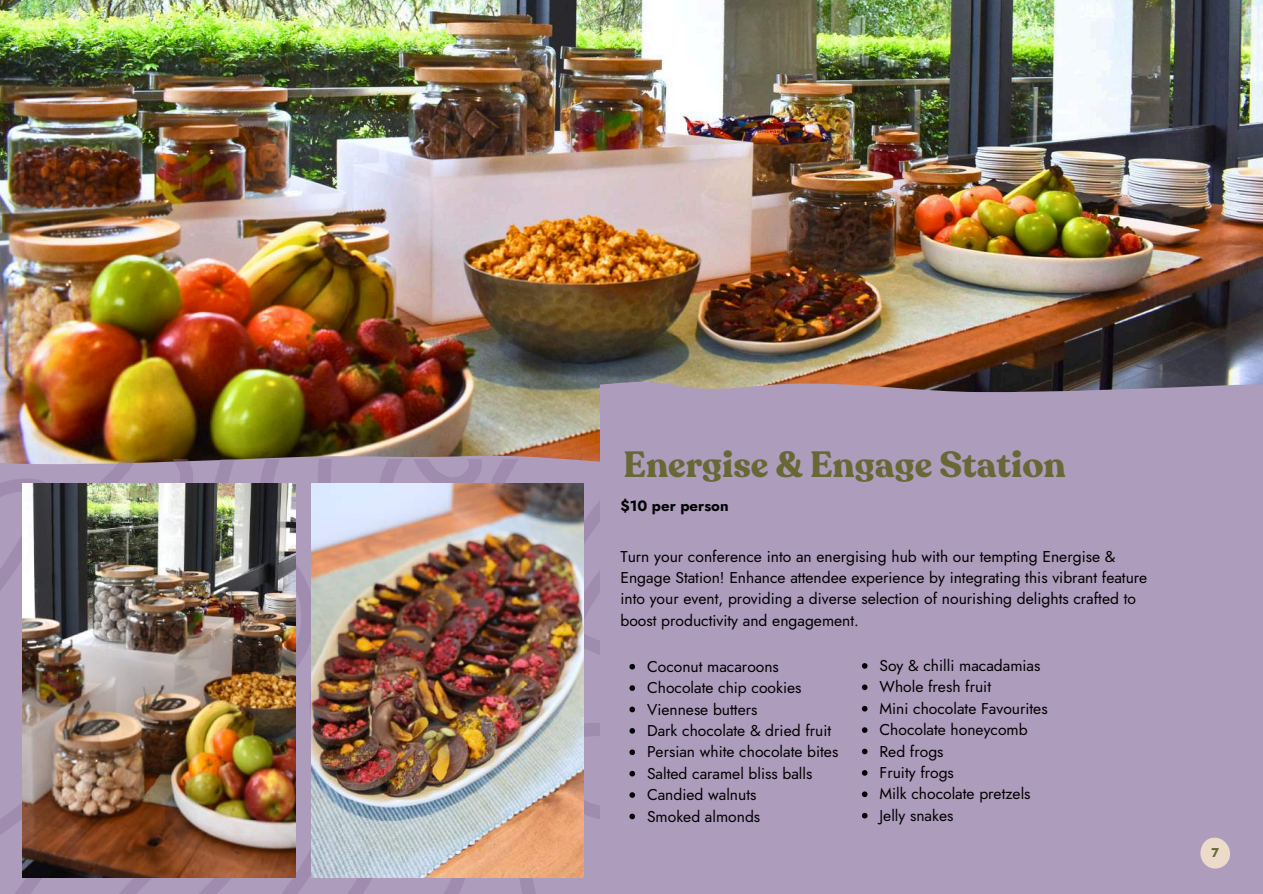
<style>
.page{position:relative;width:1263px;height:894px;background:#fff}
.page>*{position:absolute;margin:0;border:0;box-sizing:border-box;transform-origin:0 0}
.t1{font:700 36px "Recoleta";color:#686836}
.t2{font:15.6px/21.3px "Jost";color:#000}
.t3{font:700 15px "Jost";color:#000}
.t4{font:700 12.75px "Jost";color:#686836}
</style>
<div class="page">
<img style="left:0;top:0;width:1263px;height:451px">
<svg style="left:469px;top:459px;width:131px;height:434px;background:#ab98b8"></svg>
<svg style="left:327px;top:459px;width:142px;height:434px;background:#ab98b8"></svg>
<svg style="left:269px;top:459px;width:58px;height:434px;background:#a793af"></svg>
<svg style="left:0;top:459px;width:212px;height:434px;background:#a390ad"></svg>
<svg style="left:0;top:459px;width:145px;height:409px;background:#ac99b3"></svg>
<img style="left:0;top:197px;width:78px;height:469px">
<div style="left:600px;top:379px;width:663px;height:514px;background:#ae9cbc"></div>
<img style="left:23px;top:483px;width:272px;height:394px">
<img style="left:311px;top:483px;width:273px;height:394px">
<div style="left:629px;top:489px;width:181px;height:404px;background:#ae9cbc"></div>
<svg style="left:862px;top:663px;width:5px;height:5px"></svg>
<svg style="left:862px;top:684px;width:5px;height:6px"></svg>
<svg style="left:862px;top:705px;width:5px;height:6px"></svg>
<svg style="left:862px;top:727px;width:5px;height:5px"></svg>
<svg style="left:862px;top:748px;width:5px;height:6px"></svg>
<svg style="left:862px;top:769px;width:5px;height:6px"></svg>
<svg style="left:862px;top:791px;width:5px;height:5px"></svg>
<svg style="left:862px;top:812px;width:5px;height:6px"></svg>
<svg style="left:1200px;top:837px;width:31px;height:31px"></svg>
<h1 class="t1" style="left:624px;top:440px;width:444px">Energise &amp; Engage Station</h1>
<p class="t3" style="left:620px;top:494px;width:110px">$10 per person</p>
<p class="t2" style="left:620px;top:546px;width:528px">Turn your conference into an energising hub with our tempting Energise &amp; Engage Station! Enhance attendee experience by integrating this vibrant feature into your event, providing a diverse selection of nourishing delights crafted to boost productivity and engagement.</p>
<p class="t2" style="left:647px;top:655px;width:193px">Coconut macaroons<br>Chocolate chip cookies<br>Viennese butters<br>Dark chocolate &amp; dried fruit<br>Persian white chocolate bites<br>Salted caramel bliss balls<br>Candied walnuts<br>Smoked almonds</p>
<p class="t2" style="left:879px;top:654px;width:170px">Soy &amp; chilli macadamias<br>Whole fresh fruit<br>Mini chocolate Favourites<br>Chocolate honeycomb<br>Red frogs<br>Fruity frogs<br>Milk chocolate pretzels<br>Jelly snakes</p>
<p class="t4" style="left:1211px;top:843px;width:9px">7</p>
</div>
